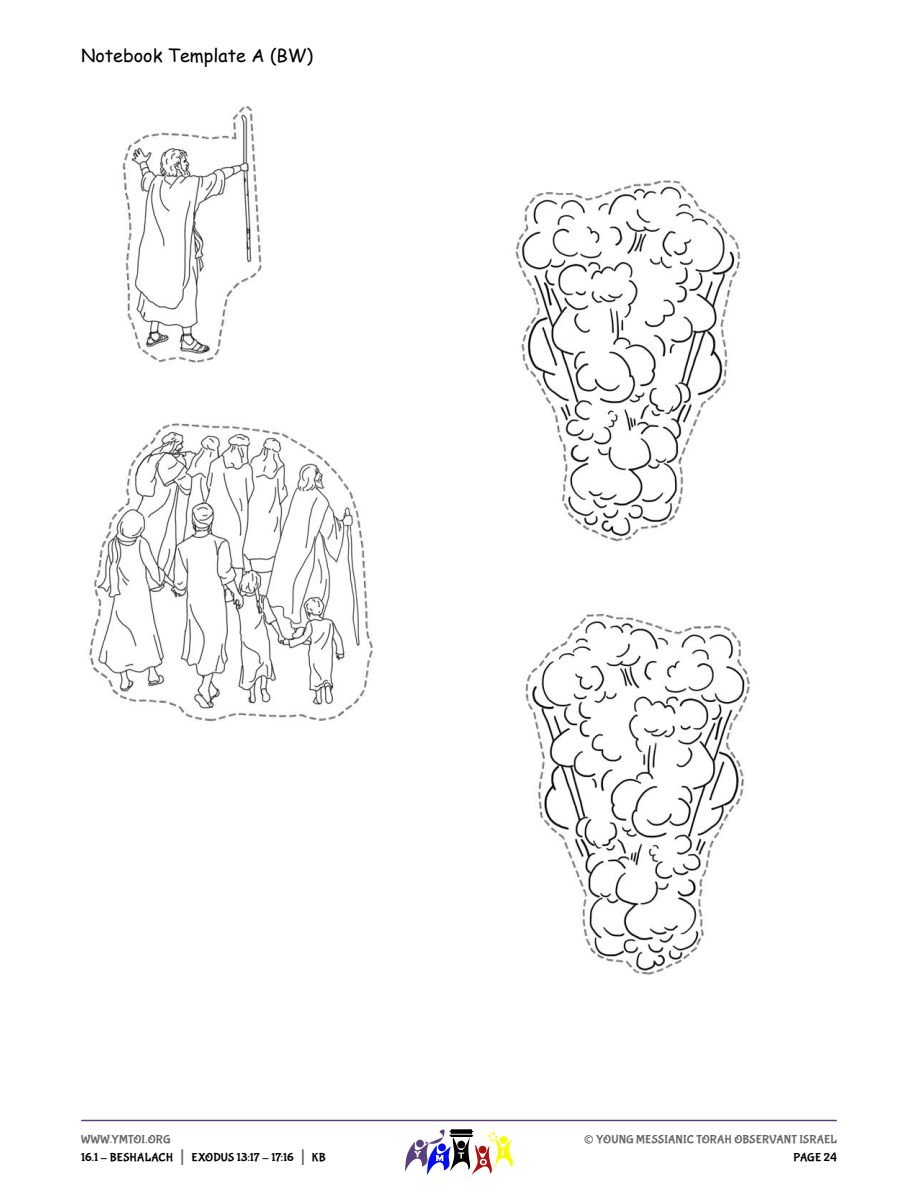
<style>
.page{position:relative;width:918px;height:1188px;background:#fff}
.page>*{position:absolute;margin:0;border:0;box-sizing:border-box;transform-origin:0 0}
.t1{font:27px "Bubblegum Sans";color:#666}
.t2{font:18px "Comic Sans MS";color:#000}
.t3{font:12px/18px "Bubblegum Sans";letter-spacing:.01em;color:#000}
.t4{font:12px "Bubblegum Sans";letter-spacing:.01em;color:#666}
.s1{color:#666}
.s2{font-size:21px;color:#666}
</style>
<div class="page">
<svg style="left:405px;top:1134px;width:108px;height:41px"></svg>
<img style="left:81px;top:106px;width:756px;height:1028px">
<h2 class="t2" style="left:81px;top:47px;width:234px">Notebook Template A (BW)</h2>
<p class="t3" style="left:81px;top:1130px;width:246px"><span class="s1">WWW.YMTOI.ORG<br></span>16.1 - BESHALACH <span class="s2">|</span> EXODUS 13:17 - 17:16 <span class="s2">|</span> KB</p>
<h1 class="t1" style="left:584px;top:1122px;width:12px">©</h1>
<p class="t4" style="left:596px;top:1132px;width:242px">YOUNG MESSIANIC TORAH OBSERVANT ISRAEL</p>
<p class="t3" style="left:793px;top:1148px;width:45px">PAGE 24</p>
</div>
